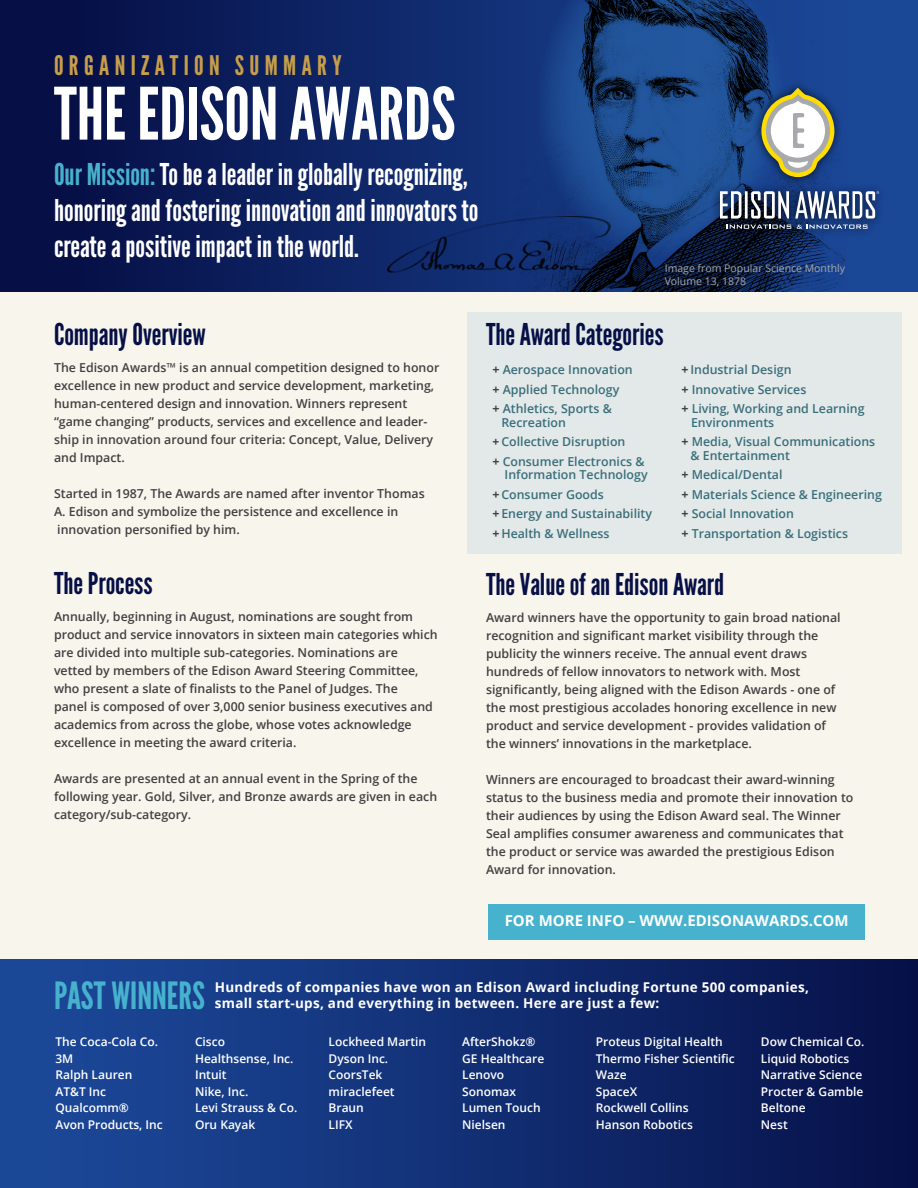
<style>
.page{position:relative;width:918px;height:1188px;background:#fff}
.page>*{position:absolute;margin:0;border:0;box-sizing:border-box;transform-origin:0 0}
.t1{font:72px "League Gothic";color:#fff}
.t2{font:37.5px "League Gothic";color:#47b2cd}
.t3{font:30px/36px "League Gothic";color:#fff}
.t4{font:30px "League Gothic";color:#060f46}
.t5{font:27px "League Gothic";letter-spacing:.2em;color:#c79e4a}
.t6{font:700 15px "Open Sans";color:#fff}
.t7{font:700 13.5px/16.2px "Open Sans";letter-spacing:.02em;color:#fff}
.t8{font:600 12.3px/18px "Open Sans";color:#414042}
.t9{font:600 12.3px/19.5px "Open Sans";color:#396e7b}
.t10{font:600 12px/16.5px "Open Sans";color:#fff}
.t11{font:10.5px/13.5px "Open Sans";color:#a7a9ac}
.s1{color:#47b2cd}
.s2{font-weight:400}
.s3{font-weight:700;color:#414042}
.s4{font-weight:700;font-size:12px;color:#414042}
</style>
<div class="page">
<div style="left:0;top:292px;width:918px;height:728px;background:#f8f5ec"></div>
<div style="left:467px;top:312px;width:435px;height:242px;background:#e3e9e9"></div>
<div style="left:0;top:959px;width:918px;height:229px;background:linear-gradient(to right,#1d4c9e,#07124a)"></div>
<svg style="left:0;top:0;width:918px;height:292px;background:#0c2160"></svg>
<div style="left:489px;top:904px;width:376px;height:36px;background:#47b2cd"></div>
<img style="left:388px;top:216px;width:111px;height:57px">
<img style="left:499px;top:0;width:346px;height:291px">
<div style="left:711px;top:79px;width:177px;height:159px;background:#000;opacity:.75"></div>
<svg style="left:720px;top:191px;width:159px;height:28px"></svg>
<svg style="left:761px;top:88px;width:73px;height:89px"></svg>
<svg style="left:727px;top:225px;width:64px;height:4px"></svg>
<svg style="left:797px;top:225px;width:71px;height:4px"></svg>
<h3 class="t5" style="left:54px;top:49px;width:289px">ORGANIZATION SUMMARY</h3>
<h1 class="t1" style="left:54px;top:71px;width:403px">THE EDISON AWARDS</h1>
<h3 class="t3" style="left:54px;top:156px;width:426px"><span class="s1">Our Mission:</span> To be a leader in globally recognizing, honoring and fostering innovation and innovators to create a positive impact in the world.</h3>
<p class="t11" style="left:665px;top:261px;width:182px">Image from Popular Science Monthly<br>Volume 13, 1878</p>
<h3 class="t4" style="left:54px;top:316px;width:153px">Company Overview</h3>
<p class="t8" style="left:54px;top:358px;width:387px">The Edison Awards<span class="s2">™</span> is an annual competition designed to honor excellence in new product and service development, marketing, human-centered design and innovation. Winners represent “game changing” products, services and excellence and leader&shy;ship in innovation around four criteria: Concept, Value, Delivery and Impact.</p>
<p class="t8" style="left:54px;top:484px;width:372px">Started in 1987, The Awards are named after inventor Thomas<br>A. Edison and symbolize the persistence and excellence in innovation personified by him.</p>
<h3 class="t4" style="left:54px;top:565px;width:100px">The Process</h3>
<p class="t8" style="left:54px;top:607px;width:385px">Annually, beginning in August, nominations are sought from product and service innovators in sixteen main categories which are divided into multiple sub-categories. Nominations are vetted by members of the Edison Award Steering Committee, who present a slate of finalists to the Panel of Judges. The<br>panel is composed of over 3,000 senior business executives and academics from across the globe, whose votes acknowledge excellence in meeting the award criteria.</p>
<p class="t8" style="left:54px;top:769px;width:385px">Awards are presented at an annual event in the Spring of the following year. Gold, Silver, and Bronze awards are given in each category/sub-category.</p>
<h3 class="t4" style="left:486px;top:316px;width:179px">The Award Categories</h3>
<p class="t9" style="left:492px;top:360px;width:142px"><span class="s3">+</span> Aerospace Innovation <span class="s3">+</span> Applied Technology<br><span class="s3">+</span> Athletics, Sports &amp;</p>
<p class="t9" style="left:492px;top:412px;width:154px;text-indent:9px">Recreation<br><span class="s4">+</span> Collective Disruption<br><span class="s3">+</span> Consumer Electronics &amp;</p>
<p class="t9" style="left:492px;top:465px;width:161px;text-indent:12px">Information Technology <span class="s3">+</span> Consumer Goods<br><span class="s3">+</span> Energy and Sustainability <span class="s3">+</span> Health &amp; Wellness</p>
<p class="t9" style="left:681px;top:360px;width:185px"><span class="s3">+</span> Industrial Design<br><span class="s3">+</span> Innovative Services<br><span class="s3">+</span> Living, Working and Learning</p>
<p class="t9" style="left:681px;top:412px;width:195px;text-indent:10px">Environments<br><span class="s3">+</span> Media, Visual Communications</p>
<p class="t9" style="left:681px;top:445px;width:202px;text-indent:9px">&amp; Entertainment<br><span class="s3">+</span> Medical/Dental<br><span class="s3">+</span> Materials Science &amp; Engineering <span class="s3">+</span> Social Innovation<br><span class="s3">+</span> Transportation &amp; Logistics</p>
<h3 class="t4" style="left:486px;top:566px;width:240px">The Value of an Edison Award</h3>
<p class="t8" style="left:486px;top:608px;width:356px">Award winners have the opportunity to gain broad national recognition and significant market visibility through the publicity the winners receive. The annual event draws hundreds of fellow innovators to network with. Most significantly, being aligned with the Edison Awards - one of the most prestigious accolades honoring excellence in new product and service development - provides validation of the winners’ innovations in the marketplace.</p>
<p class="t8" style="left:486px;top:770px;width:369px">Winners are encouraged to broadcast their award-winning status to the business media and promote their innovation to their audiences by using the Edison Award seal. The Winner Seal amplifies consumer awareness and communicates that the product or service was awarded the prestigious Edison Award for innovation.</p>
<p class="t6" style="left:505px;top:910px;width:345px">For more INFO – WWW.EdisonAwards.com</p>
<h2 class="t2" style="left:54px;top:974px;width:90px">Past Winners</h2>
<p class="t7" style="left:215px;top:979px;width:596px">Hundreds of companies have won an Edison Award including Fortune 500 companies, small start-ups, and everything in between. Here are just a few:</p>
<p class="t10" style="left:329px;top:1033px;width:99px">Lockheed Martin<br>Dyson Inc.<br>CoorsTek miraclefeet<br>Braun<br>LIFX</p>
<p class="t10" style="left:596px;top:1033px;width:140px">Proteus Digital Health<br>Thermo Fisher Scientific<br>Waze<br>SpaceX<br>Rockwell Collins<br>Hanson Robotics</p>
<p class="t10" style="left:761px;top:1033px;width:105px">Dow Chemical Co.<br>Liquid Robotics<br>Narrative Science<br>Procter &amp; Gamble<br>Beltone<br>Nest</p>
<p class="t10" style="left:55px;top:1033px;width:109px">The Coca-Cola Co.<br>3M<br>Ralph Lauren<br>AT&amp;T Inc<br>Qualcomm®<br>Avon Products, Inc</p>
<p class="t10" style="left:195px;top:1033px;width:104px">Cisco<br>Healthsense, Inc.<br>Intuit<br>Nike, Inc.<br>Levi Strauss &amp; Co.<br>Oru Kayak</p>
<p class="t10" style="left:462px;top:1033px;width:84px">AfterShokz®<br>GE Healthcare<br>Lenovo<br>Sonomax<br>Lumen Touch<br>Nielsen</p>
</div>
